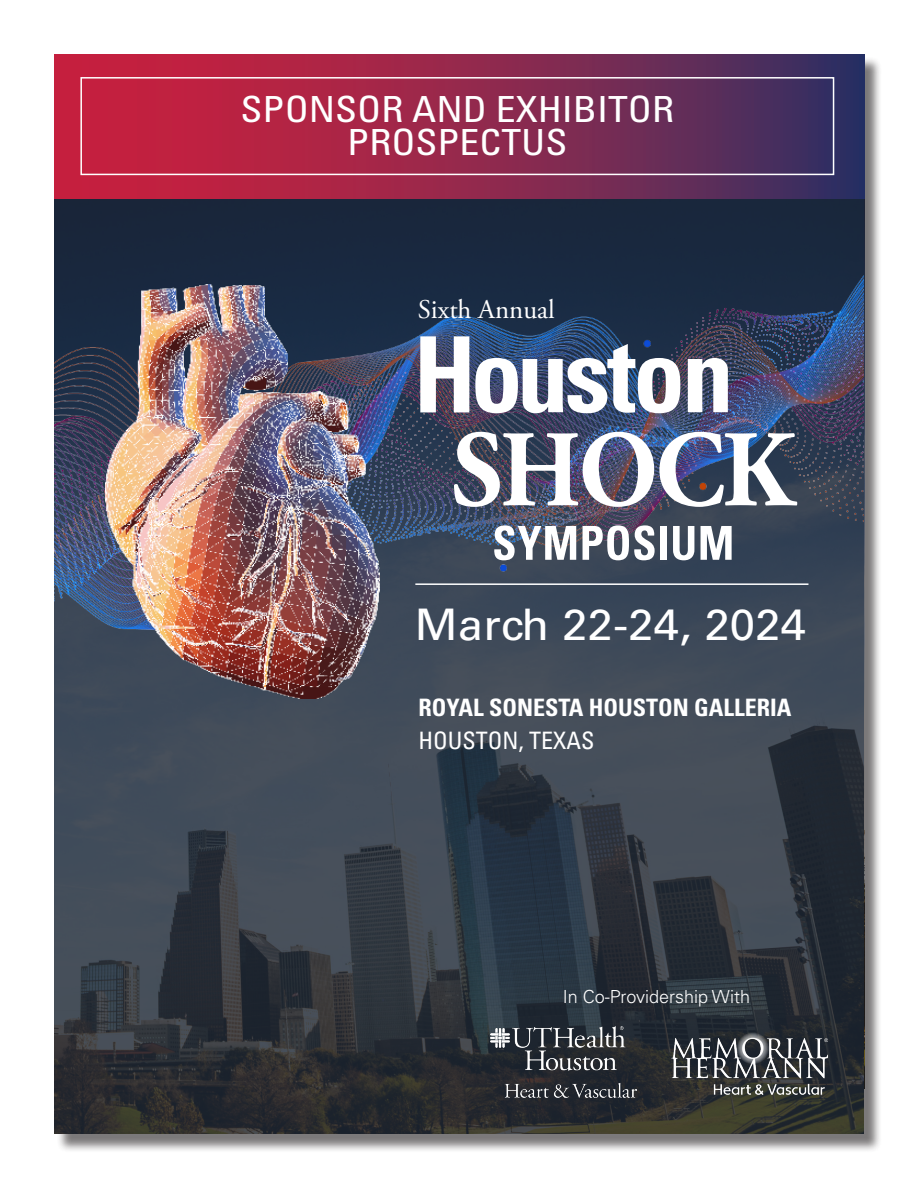
<style>
.page{position:relative;width:918px;height:1188px;background:#fff}
.page>*{position:absolute;margin:0;border:0;box-sizing:border-box;transform-origin:0 0}
.t1{font:43.5px "Univers LT Std";color:#fff;scale:1.05 1}
.t2{font:condensed 36px "Univers LT Pro";color:#fff;scale:1.1 1}
.t3{font:27px "Adobe Garamond Pro";color:#fff}
.t4{font:700 condensed 24px "Univers LT Std";color:#fff}
.t5{font:condensed 24px "Univers LT Std";color:#fff}
.t6{font:300 18px "Univers LT Std";color:#fff}
</style>
<div class="page">
<div style="left:57px;top:56px;width:826px;height:1097px;background:#231f20;opacity:.75"></div>
<img style="left:54px;top:246px;width:810px;height:432px">
<img style="left:106px;top:283px;width:274px;height:416px">
<img style="left:490px;top:1026px;width:146px;height:72px">
<img style="left:672px;top:1032px;width:155px;height:63px">
<svg style="left:54px;top:54px;width:810px;height:144px;background:#8d284d"></svg>
<hr style="left:415px;top:583px;width:393px;height:2px;background:#fff">
<svg style="left:475px;top:344px;width:205px;height:69px"></svg>
<svg style="left:688px;top:358px;width:40px;height:54px"></svg>
<img style="left:454px;top:432px;width:343px;height:75px">
<svg style="left:494px;top:525px;width:82px;height:35px"></svg>
<svg style="left:583px;top:525px;width:72px;height:35px"></svg>
<div style="left:660px;top:526px;width:7px;height:34px;background:#fff"></div>
<svg style="left:673px;top:526px;width:21px;height:34px"></svg>
<svg style="left:701px;top:526px;width:31px;height:34px"></svg>
<svg style="left:420px;top:336px;width:49px;height:76px"></svg>
<div style="left:80px;top:77px;width:754px;height:98px;border:2px solid #fff"></div>
<p class="t2" style="left:241px;top:86px;width:396px">SPONSOR AND EXHIBITOR</p>
<p class="t2" style="left:347px;top:119px;width:202px">PROSPECTUS</p>
<p class="t3" style="left:418px;top:293px;width:138px">Sixth Annual</p>
<p class="t1" style="left:415px;top:598px;width:374px">March 22-24, 2024</p>
<p class="t4" style="left:418px;top:693px;width:375px">ROYAL SONESTA HOUSTON GALLERIA</p>
<p class="t5" style="left:418px;top:725px;width:178px">HOUSTON, TEXAS</p>
<p class="t6" style="left:563px;top:986px;width:189px">In Co-Providership With</p>
</div>
